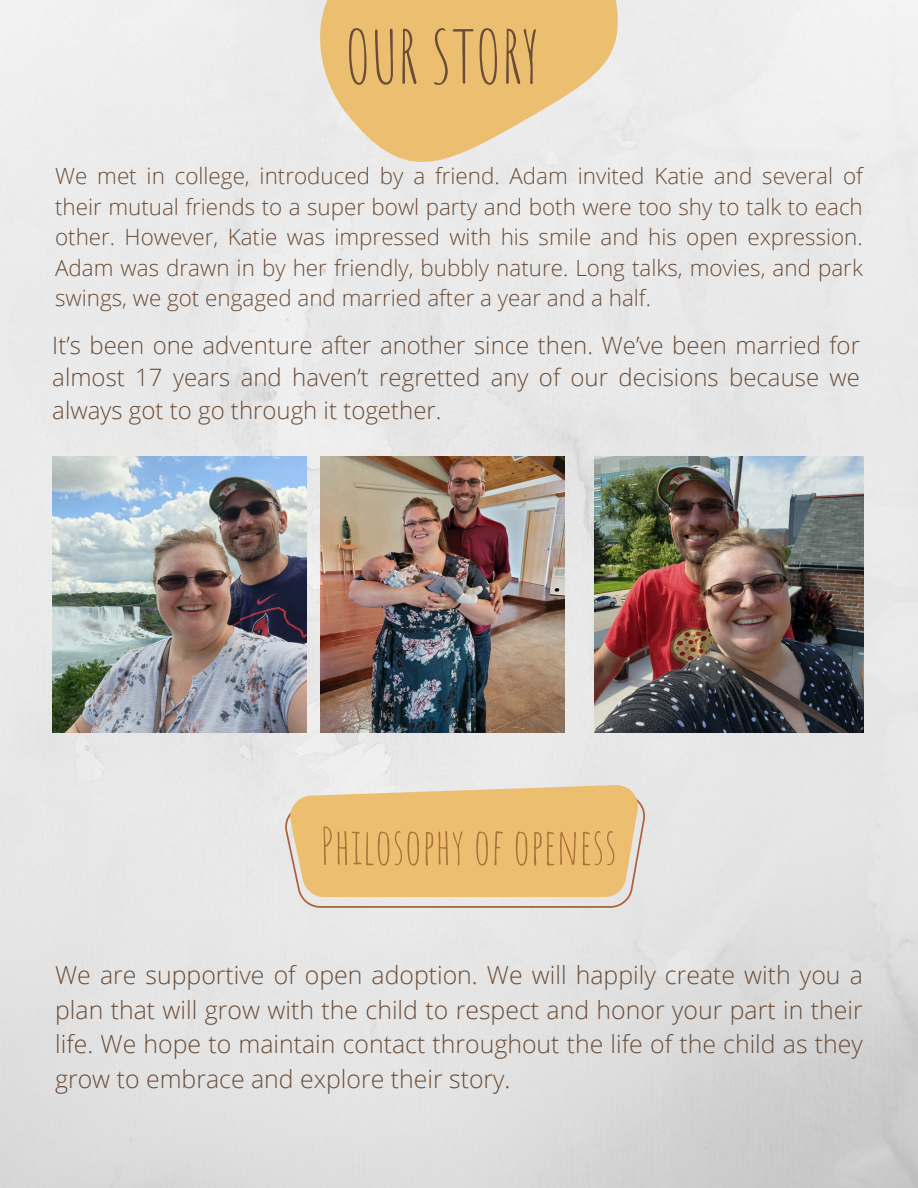
<style>
.page{position:relative;width:918px;height:1188px;background:#fff}
.page>*{position:absolute;margin:0;border:0;box-sizing:border-box;transform-origin:0 0}
.t1{font:71.85px "Amatic SC";color:#6a4d38}
.t2{font:50.1px "Amatic SC";color:#aa7239}
.t3{font:300 24.9px/34.8px "Open Sans";color:#6a4d38;text-align:justify}
.t4{font:300 24px/32.7px "Open Sans";color:#6a4d38;text-align:justify}
.t5{font:300 22.35px/30.5px "Open Sans";color:#6a4d38;text-align:justify}
</style>
<div class="page">
<img style="left:0;top:0;width:918px;height:1188px">
<svg style="left:306px;top:0;width:321px;height:184px;background:#ebce9e"></svg>
<img style="left:52px;top:456px;width:255px;height:276px">
<img style="left:320px;top:456px;width:244px;height:276px">
<img style="left:594px;top:456px;width:269px;height:276px">
<svg style="left:285px;top:785px;width:360px;height:123px;background:#eac384"></svg>
<p class="t1" style="left:345px;top:10px;width:197px">OUR STORY</p>
<h1 class="t5" style="left:55px;top:160px;width:809px">We met in college, introduced by a friend. Adam invited Katie and several of their mutual friends to a super bowl party and both were too shy to talk to each other. However, Katie was impressed with his smile and his open expression.<br>Adam was drawn in by her friendly, bubbly nature. Long talks, movies, and park swings, we got engaged and married after a year and a half.</h1>
<p class="t4" style="left:52px;top:328px;width:809px">It’s been one adventure after another since then. We’ve been married for almost 17 years and haven’t regretted any of our decisions because we always got to go through it together.</p>
<p class="t2" style="left:320px;top:814px;width:298px">Philosophy of openess</p>
<p class="t3" style="left:55px;top:957px;width:809px">We are supportive of open adoption. We will happily create with you a plan that will grow with the child to respect and honor your part in their life. We hope to maintain contact throughout the life of the child as they grow to embrace and explore their story.</p>
</div>
